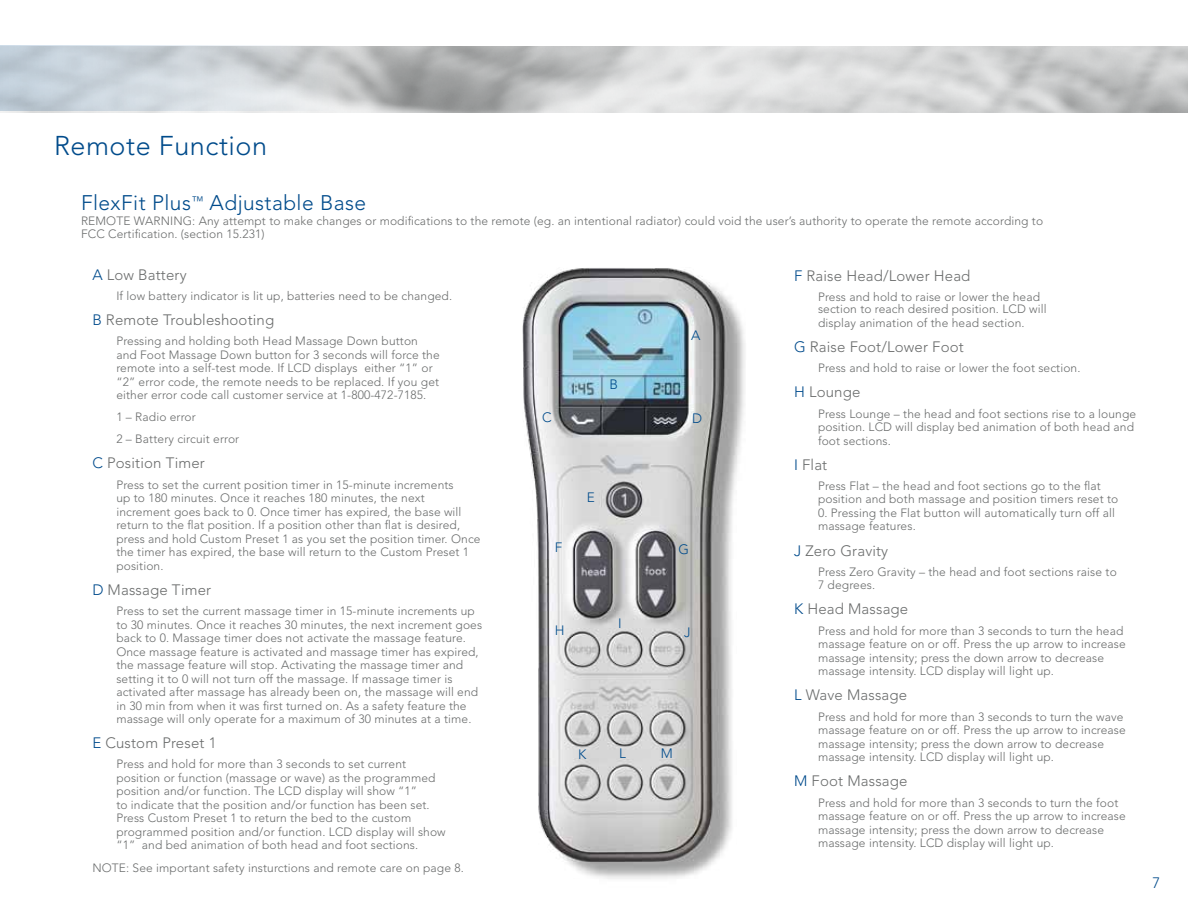
<style>
.page{position:relative;width:1188px;height:918px;background:#fff}
.page>*{position:absolute;margin:0;border:0;box-sizing:border-box;transform-origin:0 0}
.t1{font:300 27px "Avenir";letter-spacing:.02em;color:#004b8b}
.t2{font:300 21px "Avenir";letter-spacing:.02em;color:#004b8b}
.t3{font:300 15px "Avenir";letter-spacing:.01em;color:#6a6c6c}
.t4{font:300 15px "Avenir";color:#004b8b}
.t5{font:300 13.5px "Avenir";color:#004b8b}
.t6{font:300 12px/13.5px "Avenir";letter-spacing:.01em;color:#6a6c6c}
.s1{color:#004b8c}
</style>
<div class="page">
<svg style="left:0;top:45px;width:341px;height:66px;background:#ccd4da"></svg>
<img style="left:523px;top:268px;width:222px;height:611px">
<h1 class="t1" style="left:54px;top:130px;width:215px">Remote Function</h1>
<h2 class="t2" style="left:81px;top:191px;width:287px">FlexFit Plus<sup>™</sup> Adjustable Base</h2>
<p class="t6" style="left:81px;top:214px;width:964px;text-indent:25px">OTE WARNING: Any attempt to make changes or modifications to the remote (eg. an intentional radiator) could void the user’s authority to operate the remote according to<br>FCC Certification. (section 15.231)</p>
<p class="t6" style="left:81px;top:214px;width:9px">REM</p>
<p class="t3" style="left:92px;top:266px;width:96px"><span class="s1">A</span> Low Battery</p>
<p class="t6" style="left:116px;top:289px;width:337px">If low battery indicator is lit up, batteries need to be changed.</p>
<p class="t3" style="left:92px;top:311px;width:183px"><span class="s1">B</span> Remote Troubleshooting</p>
<p class="t6" style="left:116px;top:334px;width:325px">Pressing and holding both Head Massage Down button and Foot M assage Down button for 3 seconds will force the remote into a self-test mode. If LCD displays either “1” or “2” error code, the remote needs to be replaced. If you get either error code call customer service at 1-800-472-7185.</p>
<p class="t6" style="left:116px;top:406px;width:124px;line-height:22.2px">1 – Radio error<br>2 – Battery circuit error</p>
<p class="t3" style="left:92px;top:454px;width:114px"><span class="s1">C</span> Position Timer</p>
<p class="t6" style="left:116px;top:478px;width:366px">Press to set the current position timer in 15-minute increments<br>up to 180 minutes. Once it reaches 180 minutes, the next increment goes back to 0. Once timer has expired, the base will return to the flat position. If a position other than flat is desired, press and hold Custom Preset 1 as you set the position timer. Once the timer has expired, the base will return to the Custom Preset 1 position.</p>
<p class="t3" style="left:92px;top:581px;width:120px"><span class="s1">D</span> Massage Timer</p>
<p class="t6" style="left:116px;top:604px;width:367px">Press to set the current massage timer in 15-minute increments up to 30 minutes. Once it reaches 30 minutes, the next increment goes back to 0. M assage timer does not activate the massage feature.<br>Once massage feature is activated and massage timer has expired, the massage feature will stop. Activating the massage timer and setting it to 0 will not turn off the massage. If massage timer is activated after massage has already been on, the massage will end in 30 min from when it was first turned on. As a safety feature the massage will only operate for a maximum of 30 minutes at a time.</p>
<p class="t3" style="left:92px;top:734px;width:126px"><span class="s1">E</span> Custom Preset 1</p>
<p class="t6" style="left:116px;top:758px;width:331px">Press and hold for more than 3 seconds to set current position or function (massage or wave) as the programmed position and/or function. The LCD display will show “1”<br>to indicate that the position and/or function has been set.<br>Press Custom Preset 1 to return the bed to the custom programmed position and/or function. LCD display will show “1” and bed animation of both head and foot sections.</p>
<p class="t6" style="left:92px;top:861px;width:373px">NOTE: See important safety insturctions and remote care on page 8.</p>
<p class="t5" style="left:691px;top:327px;width:11px">A</p>
<p class="t5" style="left:609px;top:377px;width:10px">B</p>
<p class="t5" style="left:542px;top:410px;width:11px">C</p>
<p class="t5" style="left:692px;top:411px;width:12px">D</p>
<p class="t5" style="left:587px;top:490px;width:8px">E</p>
<p class="t5" style="left:555px;top:539px;width:9px">F</p>
<p class="t5" style="left:679px;top:541px;width:12px">G</p>
<p class="t5" style="left:555px;top:622px;width:11px">H</p>
<p class="t5" style="left:618px;top:615px;width:5px">I</p>
<p class="t5" style="left:684px;top:624px;width:8px">J</p>
<p class="t5" style="left:578px;top:747px;width:10px">K</p>
<p class="t5" style="left:619px;top:746px;width:7px">L</p>
<p class="t5" style="left:661px;top:746px;width:11px">M</p>
<p class="t3" style="left:794px;top:267px;width:178px"><span class="s1">F</span> Raise Head/Lower Head</p>
<p class="t6" style="left:818px;top:290px;width:230px;line-height:13px">Press and hold to raise or lower the head section to reach desired position. LCD will display animation of the head section.</p>
<p class="t3" style="left:794px;top:338px;width:171px"><span class="s1">G</span> Raise Foot/Lower Foot</p>
<p class="t6" style="left:818px;top:361px;width:264px">Press and hold to raise or lower the foot section.</p>
<p class="t3" style="left:794px;top:383px;width:68px"><span class="s1">H</span> Lounge</p>
<p class="t6" style="left:818px;top:407px;width:320px">Press Lounge – the head and foot sections rise to a lounge position. LCD will display bed animation of both head and foot sections.</p>
<p class="t3" style="left:794px;top:456px;width:35px"><span class="s1">I</span> Flat</p>
<p class="t6" style="left:818px;top:479px;width:302px">Press Flat – the head and foot sections go to the flat position and both massage and position timers reset to</p>
<p class="t6" style="left:818px;top:506px;width:298px">0. Pressing the Flat button will automatically turn off all massage features.</p>
<p class="t3" style="left:794px;top:542px;width:96px"><span class="s1">J</span> Zero Gravity</p>
<p class="t6" style="left:818px;top:565px;width:300px">Press Zero Gravity – the head and foot sections raise to<br>7 degrees.</p>
<p class="t3" style="left:794px;top:601px;width:116px"><span class="s1">K</span> Head Massage</p>
<p class="t6" style="left:818px;top:624px;width:309px">Press and hold for more than 3 seconds to turn the head massage feature on or off. Press the up arrow to increase massage intensity; press the down arrow to decrease massage intensity. LCD display will light up.</p>
<p class="t3" style="left:794px;top:686px;width:115px"><span class="s1">L</span> Wave M assage</p>
<p class="t6" style="left:818px;top:710px;width:309px">Press and hold for more than 3 seconds to turn the wave massage feature on or off. Press the up arrow to increase massage intensity; press the down arrow to decrease massage intensity. LCD display will light up.</p>
<p class="t3" style="left:794px;top:772px;width:115px"><span class="s1">M</span> Foot M assage</p>
<p class="t6" style="left:818px;top:796px;width:309px">Press and hold for more than 3 seconds to turn the foot massage feature on or off. Press the up arrow to increase massage intensity; press the down arrow to decrease massage intensity. LCD display will light up.</p>
<p class="t4" style="left:1153px;top:874px;width:9px">7</p>
</div>
